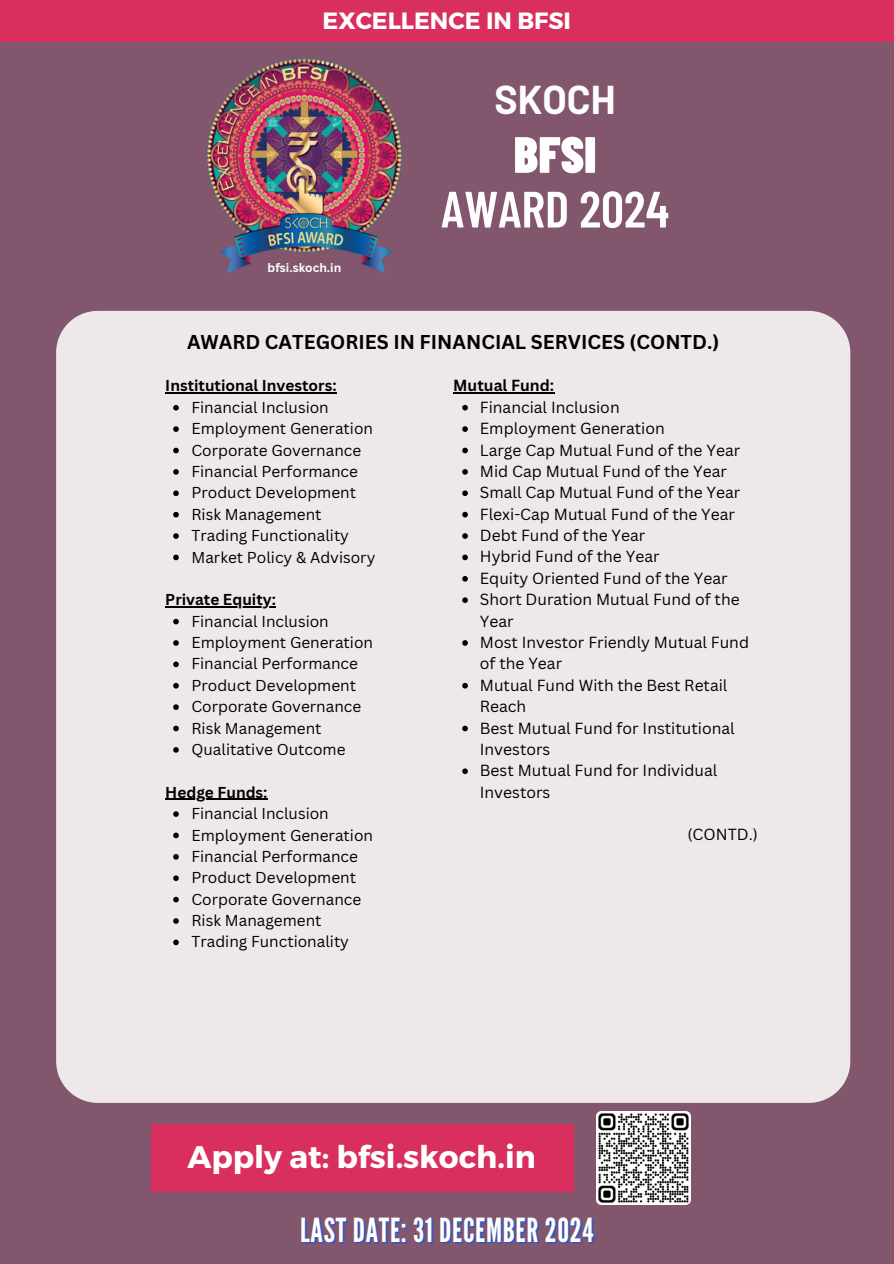
<style>
.page{position:relative;width:894px;height:1264px;background:#fff}
.page>*{position:absolute;margin:0;border:0;box-sizing:border-box;transform-origin:0 0}
.t1{font:600 51px/54.6px "Barlow Condensed";color:#fefefe;text-align:center}
.t2{font:700 39.3px "Barlow";color:#fefefe}
.t3{font:33.15px "League Gothic";letter-spacing:.02em;color:#fefefe}
.t4{font:700 31.2px "Montserrat";color:#fff}
.t5{font:700 23.55px "Montserrat";color:#fff}
.t6{font:700 19.5px "Canva Sans";color:#000}
.t7{font:15.6px/21.3px "Canva Sans";color:#000}
.t8{font:700 15.6px "Canva Sans";color:#000}
.t9{font:15.45px "Canva Sans";color:#000}
.t10{font:700 15.45px "Canva Sans";color:#000}
.t11{font:700 12px "Canva Sans";color:#fff}
.s1{font-weight:900}
</style>
<div class="page">
<div style="left:0;top:0;width:893px;height:1263px;background:#82566c"></div>
<div style="left:152px;top:1124px;width:422px;height:67px;background:#d82f5e"></div>
<div style="left:56px;top:311px;width:794px;height:791px;background:#eee8eb"></div>
<img style="left:206px;top:59px;width:195px;height:215px">
<img style="left:596px;top:1111px;width:94px;height:93px">
<hr style="left:453px;top:392px;width:101px;height:1px;background:#000">
<svg style="left:462px;top:405px;width:5px;height:5px"></svg>
<svg style="left:462px;top:426px;width:5px;height:6px"></svg>
<svg style="left:462px;top:447px;width:5px;height:6px"></svg>
<svg style="left:462px;top:469px;width:5px;height:5px"></svg>
<svg style="left:462px;top:490px;width:5px;height:6px"></svg>
<svg style="left:462px;top:512px;width:5px;height:5px"></svg>
<svg style="left:462px;top:533px;width:5px;height:6px"></svg>
<svg style="left:462px;top:554px;width:5px;height:6px"></svg>
<svg style="left:462px;top:576px;width:5px;height:5px"></svg>
<svg style="left:462px;top:597px;width:5px;height:6px"></svg>
<svg style="left:462px;top:640px;width:5px;height:5px"></svg>
<svg style="left:462px;top:683px;width:5px;height:5px"></svg>
<svg style="left:462px;top:725px;width:5px;height:6px"></svg>
<svg style="left:462px;top:768px;width:5px;height:6px"></svg>
<hr style="left:165px;top:392px;width:171px;height:1px;background:#000">
<svg style="left:173px;top:405px;width:6px;height:5px"></svg>
<svg style="left:173px;top:426px;width:6px;height:6px"></svg>
<svg style="left:173px;top:447px;width:6px;height:6px"></svg>
<svg style="left:173px;top:469px;width:6px;height:5px"></svg>
<svg style="left:173px;top:490px;width:6px;height:6px"></svg>
<svg style="left:173px;top:512px;width:6px;height:5px"></svg>
<svg style="left:173px;top:533px;width:6px;height:6px"></svg>
<svg style="left:173px;top:554px;width:6px;height:6px"></svg>
<hr style="left:165px;top:606px;width:106px;height:1px;background:#000">
<svg style="left:173px;top:618px;width:6px;height:6px"></svg>
<svg style="left:173px;top:640px;width:6px;height:5px"></svg>
<svg style="left:173px;top:661px;width:6px;height:6px"></svg>
<svg style="left:173px;top:683px;width:6px;height:5px"></svg>
<svg style="left:173px;top:704px;width:6px;height:6px"></svg>
<svg style="left:173px;top:725px;width:6px;height:6px"></svg>
<svg style="left:173px;top:747px;width:6px;height:5px"></svg>
<hr style="left:165px;top:798px;width:102px;height:2px;background:#000">
<svg style="left:173px;top:811px;width:6px;height:5px"></svg>
<svg style="left:173px;top:832px;width:6px;height:6px"></svg>
<svg style="left:173px;top:854px;width:6px;height:5px"></svg>
<svg style="left:173px;top:875px;width:6px;height:6px"></svg>
<svg style="left:173px;top:896px;width:6px;height:6px"></svg>
<svg style="left:173px;top:918px;width:6px;height:5px"></svg>
<svg style="left:173px;top:939px;width:6px;height:6px"></svg>
<div style="left:0;top:0;width:893px;height:41px;background:#d82f5e"></div>
<h6 class="t5" style="left:322px;top:5px;width:250px">EXCELLENCE IN BFSI</h6>
<p class="t11" style="left:267px;top:259px;width:75px">bfsi.skoch.in</p>
<p class="t2" style="left:494px;top:75px;width:122px">SKOCH</p>
<p class="t1" style="left:441px;top:125px;width:229px"><span class="s1">BFSI<br></span>AWARD 2024</p>
<p class="t6" style="left:187px;top:328px;width:533px">AWARD CATEGORIES IN FINANCIAL SERVICES (CONTD.)</p>
<p class="t10" style="left:165px;top:375px;width:173px">Institutional Investors:</p>
<p class="t9" style="left:191px;top:396px;width:139px">Financial Inclusion</p>
<p class="t9" style="left:191px;top:417px;width:183px">Employment Generation</p>
<p class="t9" style="left:191px;top:439px;width:171px">Corporate Governance</p>
<p class="t9" style="left:191px;top:460px;width:168px">Financial Performance</p>
<p class="t9" style="left:191px;top:482px;width:166px">Product Development</p>
<p class="t9" style="left:191px;top:503px;width:131px">Risk Management</p>
<p class="t9" style="left:191px;top:524px;width:159px">Trading Functionality</p>
<p class="t9" style="left:191px;top:546px;width:185px">Market Policy &amp; Advisory</p>
<p class="t10" style="left:165px;top:588px;width:112px">Private Equity:</p>
<p class="t9" style="left:191px;top:610px;width:139px">Financial Inclusion</p>
<p class="t9" style="left:191px;top:631px;width:183px">Employment Generation</p>
<p class="t9" style="left:191px;top:653px;width:168px">Financial Performance</p>
<p class="t9" style="left:191px;top:674px;width:166px">Product Development</p>
<p class="t9" style="left:191px;top:695px;width:171px">Corporate Governance</p>
<p class="t9" style="left:191px;top:717px;width:131px">Risk Management</p>
<p class="t9" style="left:191px;top:738px;width:155px">Qualitative Outcome</p>
<p class="t10" style="left:165px;top:781px;width:104px">Hedge Funds:</p>
<p class="t9" style="left:191px;top:802px;width:139px">Financial Inclusion</p>
<p class="t9" style="left:191px;top:824px;width:183px">Employment Generation</p>
<p class="t9" style="left:191px;top:845px;width:168px">Financial Performance</p>
<p class="t9" style="left:191px;top:866px;width:166px">Product Development</p>
<p class="t9" style="left:191px;top:888px;width:171px">Corporate Governance</p>
<p class="t9" style="left:191px;top:909px;width:131px">Risk Management</p>
<p class="t9" style="left:191px;top:930px;width:159px">Trading Functionality</p>
<h4 class="t8" style="left:453px;top:375px;width:102px">Mutual Fund:</h4>
<p class="t7" style="left:479px;top:396px;width:141px">Financial Inclusion</p>
<h1 class="t7" style="left:479px;top:417px;width:186px">Employment Generation</h1>
<p class="t7" style="left:479px;top:439px;width:262px">Large Cap Mutual Fund of the Year</p>
<h5 class="t7" style="left:479px;top:460px;width:248px">Mid Cap Mutual Fund of the Year</h5>
<p class="t7" style="left:479px;top:481px;width:262px">Small Cap Mutual Fund of the Year</p>
<p class="t7" style="left:479px;top:503px;width:257px">Flexi-Cap Mutual Fund of the Year</p>
<p class="t7" style="left:479px;top:524px;width:167px">Debt Fund of the Year</p>
<p class="t7" style="left:479px;top:545px;width:181px">Hybrid Fund of the Year</p>
<p class="t7" style="left:479px;top:567px;width:249px">Equity Oriented Fund of the Year</p>
<p class="t7" style="left:479px;top:588px;width:261px">Short Duration Mutual Fund of the<br>Year</p>
<p class="t7" style="left:479px;top:631px;width:270px">Most Investor Friendly Mutual Fund of the Year</p>
<p class="t7" style="left:479px;top:674px;width:249px">Mutual Fund With the Best Retail<br>Reach</p>
<p class="t7" style="left:479px;top:716px;width:256px">Best Mutual Fund for Institutional<br>Investors</p>
<p class="t7" style="left:479px;top:759px;width:239px">Best Mutual Fund for Individual<br>Investors</p>
<p class="t7" style="left:687px;top:823px;width:72px">(CONTD.)</p>
<p class="t4" style="left:187px;top:1136px;width:349px">Apply at: bfsi.skoch.in</p>
<h3 class="t3" style="left:300px;top:1211px;width:295px">LAST DATE: 31 DECEMBER 2024</h3>
</div>
